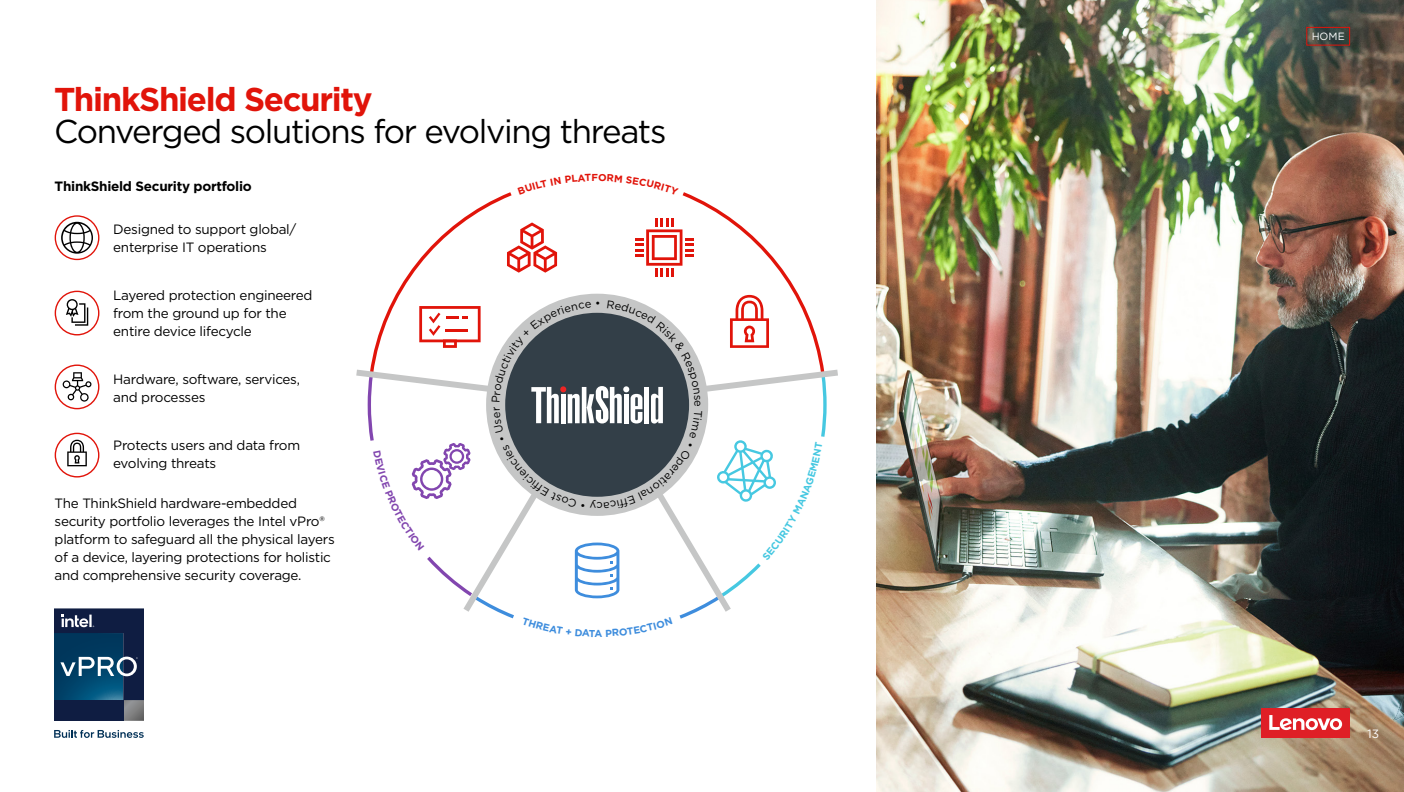
<style>
.page{position:relative;width:1404px;height:792px;background:#fff}
.page>*{position:absolute;margin:0;border:0;box-sizing:border-box;transform-origin:0 0}
.t1{font:33px "Gotham";letter-spacing:-.04em;color:#000}
.t2{font:700 33px "Gotham";letter-spacing:-.04em;color:#e1140a}
.t3{font:13.5px/18px "Gotham";letter-spacing:-.02em;color:#000}
.t4{font:700 13.5px "Gotham";letter-spacing:-.02em;color:#000}
.t5{font:12px "Gotham";color:#fff}
.t6{font:10.5px "Gotham";color:#fff}
.t7{font:700 10.05px "Gotham";color:#e1140a}
.t8{font:700 10.05px "Gotham";color:#3e8ddd}
</style>
<div class="page">
<img style="left:877px;top:0;width:527px;height:792px">
<div style="left:1261px;top:708px;width:89px;height:30px;background:#df1f26"></div>
<svg style="left:1269px;top:715px;width:73px;height:15px"></svg>
<svg style="left:54px;top:608px;width:90px;height:113px;background:#1f4162"></svg>
<svg style="left:54px;top:730px;width:90px;height:8px"></svg>
<div style="left:1306px;top:27px;width:44px;height:18px;border:1px solid #e1140a"></div>
<svg style="left:55px;top:215px;width:44px;height:45px"></svg>
<svg style="left:55px;top:291px;width:44px;height:44px"></svg>
<svg style="left:55px;top:433px;width:44px;height:44px"></svg>
<svg style="left:55px;top:364px;width:44px;height:45px"></svg>
<svg style="left:356px;top:192px;width:482px;height:427px"></svg>
<h1 class="t2" style="left:54px;top:78px;width:320px">ThinkShield Security</h1>
<h1 class="t1" style="left:54px;top:110px;width:614px">Converged solutions for evolving threats</h1>
<p class="t4" style="left:55px;top:177px;width:199px">ThinkShield Security portfolio</p>
<p class="t7" style="left:591px;top:171px;width:8px">F</p>
<p class="t3" style="left:113px;top:219px;width:185px">Designed to support global/ enterprise IT operations</p>
<p class="t3" style="left:113px;top:285px;width:201px">Layered protection engineered from the ground up for the entire device lifecycle</p>
<p class="t3" style="left:113px;top:369px;width:188px">Hardware, software, services, and processes</p>
<p class="t3" style="left:113px;top:435px;width:188px">Protects users and data from evolving threats</p>
<p class="t3" style="left:55px;top:494px;width:282px">The ThinkShield hardware-embedded security portfolio leverages the Intel vPro® platform to safeguard all the physical layers of a device, layering protections for holistic and comprehensive security coverage.</p>
<p class="t8" style="left:594px;top:626px;width:10px">A</p>
<p class="t6" style="left:1312px;top:30px;width:35px">HOME</p>
<p class="t5" style="left:1368px;top:726px;width:13px">13</p>
</div>
